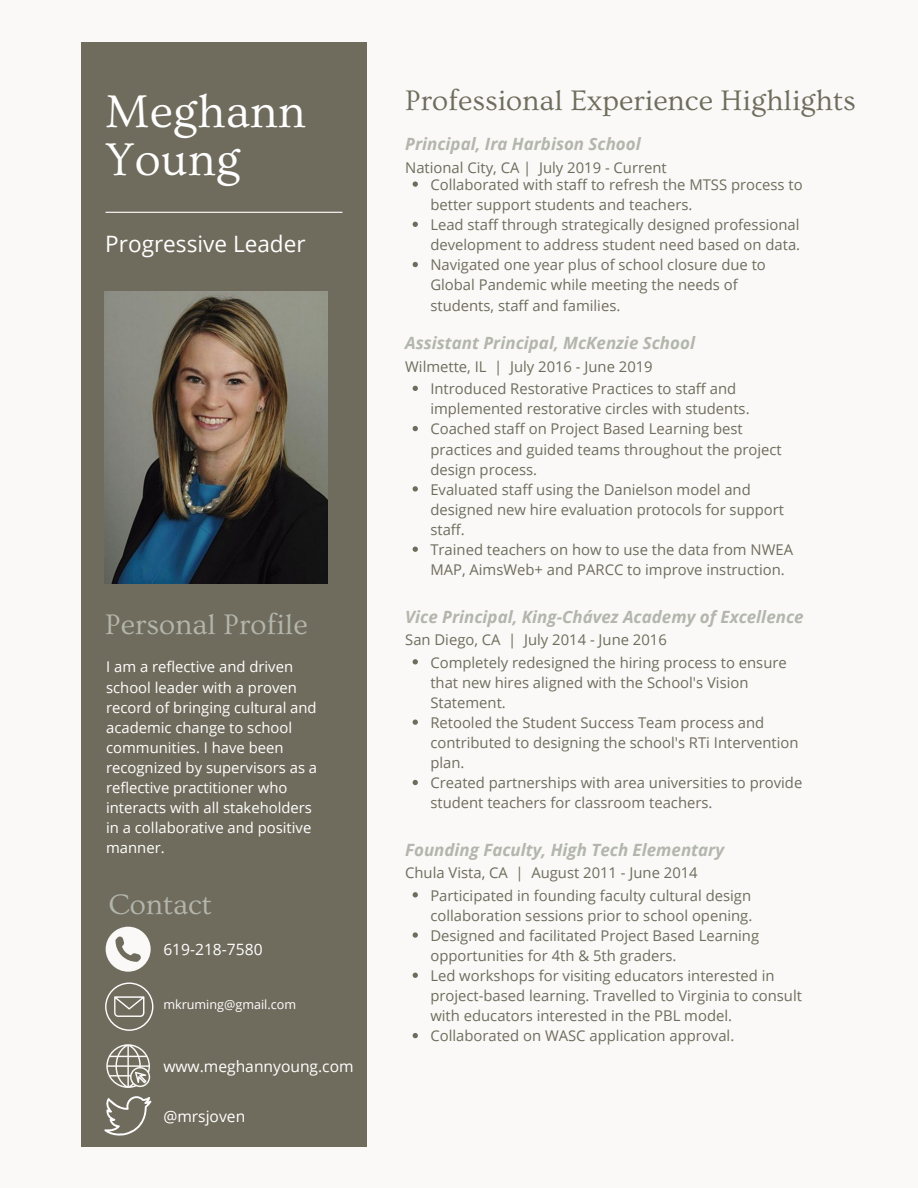
<style>
.page{position:relative;width:918px;height:1188px;background:#faf9f7}
.page>*{position:absolute;margin:0;border:0;box-sizing:border-box;transform-origin:0 0}
.t1{font:48px/47.7px "Ovo";color:#fff}
.t2{font:29.7px "Ovo";color:#706c5d}
.t3{font:29.7px "Ovo";color:#b3b6ac}
.t4{font:22.5px "Open Sans";color:#fff}
.t5{font:italic 700 16.95px "Open Sans";color:#b3b6ac}
.t6{font:15.6px "Open Sans";color:#fff}
.t7{font:14.85px/20.1px "Open Sans";color:#706c5d}
.t8{font:14.85px/20.1px "Open Sans";color:#fff}
.t9{font:12.6px "Open Sans";color:#fff}
</style>
<div class="page">
<div style="left:81px;top:42px;width:285px;height:1104px;background:#706c5d"></div>
<img style="left:104px;top:291px;width:223px;height:293px">
<svg style="left:106px;top:927px;width:45px;height:45px"></svg>
<svg style="left:105px;top:983px;width:48px;height:48px"></svg>
<svg style="left:106px;top:1044px;width:44px;height:44px"></svg>
<hr style="left:106px;top:212px;width:236px;height:1px;background:#fff">
<svg style="left:104px;top:1096px;width:47px;height:40px"></svg>
<svg style="left:413px;top:181px;width:5px;height:6px"></svg>
<svg style="left:413px;top:222px;width:5px;height:5px"></svg>
<svg style="left:413px;top:262px;width:5px;height:5px"></svg>
<svg style="left:413px;top:386px;width:5px;height:5px"></svg>
<svg style="left:413px;top:426px;width:5px;height:5px"></svg>
<svg style="left:413px;top:486px;width:5px;height:6px"></svg>
<svg style="left:413px;top:547px;width:5px;height:5px"></svg>
<svg style="left:413px;top:659px;width:5px;height:5px"></svg>
<svg style="left:413px;top:720px;width:5px;height:5px"></svg>
<svg style="left:413px;top:780px;width:5px;height:5px"></svg>
<svg style="left:413px;top:892px;width:5px;height:5px"></svg>
<svg style="left:413px;top:932px;width:5px;height:6px"></svg>
<svg style="left:413px;top:973px;width:5px;height:5px"></svg>
<svg style="left:413px;top:1033px;width:5px;height:5px"></svg>
<h1 class="t1" style="left:105px;top:89px;width:202px">Meghann<br>Young</h1>
<h3 class="t4" style="left:105px;top:228px;width:202px">Progressive Leader</h3>
<h2 class="t3" style="left:105px;top:608px;width:204px">Personal Profile</h2>
<p class="t8" style="left:106px;top:657px;width:213px">I am a reflective and driven school leader with a proven record of bringing cultural and academic change to school communities. I have been recognized by supervisors as a reflective practitioner who interacts with all stakeholders in a collaborative and positive manner.</p>
<h2 class="t3" style="left:108px;top:888px;width:105px">Contact</h2>
<p class="t6" style="left:163px;top:939px;width:101px">619-218-7580</p>
<p class="t9" style="left:163px;top:995px;width:134px">mkruming@gmail.com</p>
<p class="t6" style="left:163px;top:1055px;width:192px">www.meghannyoung.com</p>
<p class="t6" style="left:163px;top:1105px;width:83px">@mrsjoven</p>
<h2 class="t2" style="left:405px;top:85px;width:452px">Professional Experience Highlights</h2>
<p class="t5" style="left:405px;top:132px;width:237px">Principal, Ira Harbison School</p>
<p class="t7" style="left:430px;top:158px;width:374px;line-height:17.2px;text-indent:-25px">National City, CA | July 2019 - Current<br>Collaborated with staff to refresh the MTSS process to</p>
<p class="t7" style="left:430px;top:194px;width:371px">better support students and teachers.<br>Lead staff through strategically designed professional development to address student need based on data.<br>Navigated one year plus of school closure due to Global Pandemic while meeting the needs of students, staff and families.</p>
<p class="t5" style="left:405px;top:331px;width:291px">Assistant Principal, McKenzie School</p>
<p class="t7" style="left:430px;top:355px;width:307px;line-height:22.5px;text-indent:-25px">Wilmette, IL | July 2016 - June 2019<br>Introduced Restorative Practices to staff and</p>
<p class="t7" style="left:430px;top:398px;width:364px">implemented restorative circles with students.<br>Coached staff on Project Based Learning best practices and guided teams throughout the project design process.<br>Evaluated staff using the Danielson model and designed new hire evaluation protocols for support staff.<br>Trained teachers on how to use the data from NWEA MAP, AimsWeb+ and PARCC to improve instruction.</p>
<p class="t5" style="left:405px;top:605px;width:400px">Vice Principal, King-Chávez Academy of Excellence</p>
<p class="t7" style="left:430px;top:628px;width:358px;line-height:22.5px;text-indent:-25px">San Diego, CA | July 2014 - June 2016<br>Completely redesigned the hiring process to ensure</p>
<p class="t7" style="left:430px;top:672px;width:373px">that new hires aligned with the School's Vision Statement.<br>Retooled the Student Success Team process and contributed to designing the school's RTi Intervention plan.<br>Created partnerships with area universities to provide student teachers for classroom teachers.</p>
<p class="t5" style="left:405px;top:838px;width:320px">Founding Faculty, High Tech Elementary</p>
<p class="t7" style="left:430px;top:861px;width:322px;line-height:22.5px;text-indent:-25px">Chula Vista, CA | August 2011 - June 2014<br>Participated in founding faculty cultural design</p>
<p class="t7" style="left:430px;top:905px;width:373px">collaboration sessions prior to school opening.<br>Designed and facilitated Project Based Learning opportunities for 4th &amp; 5th graders.<br>Led workshops for visiting educators interested in project-based learning. Travelled to Virginia to consult with educators interested in the PBL model.<br>Collaborated on WASC application approval.</p>
</div>
